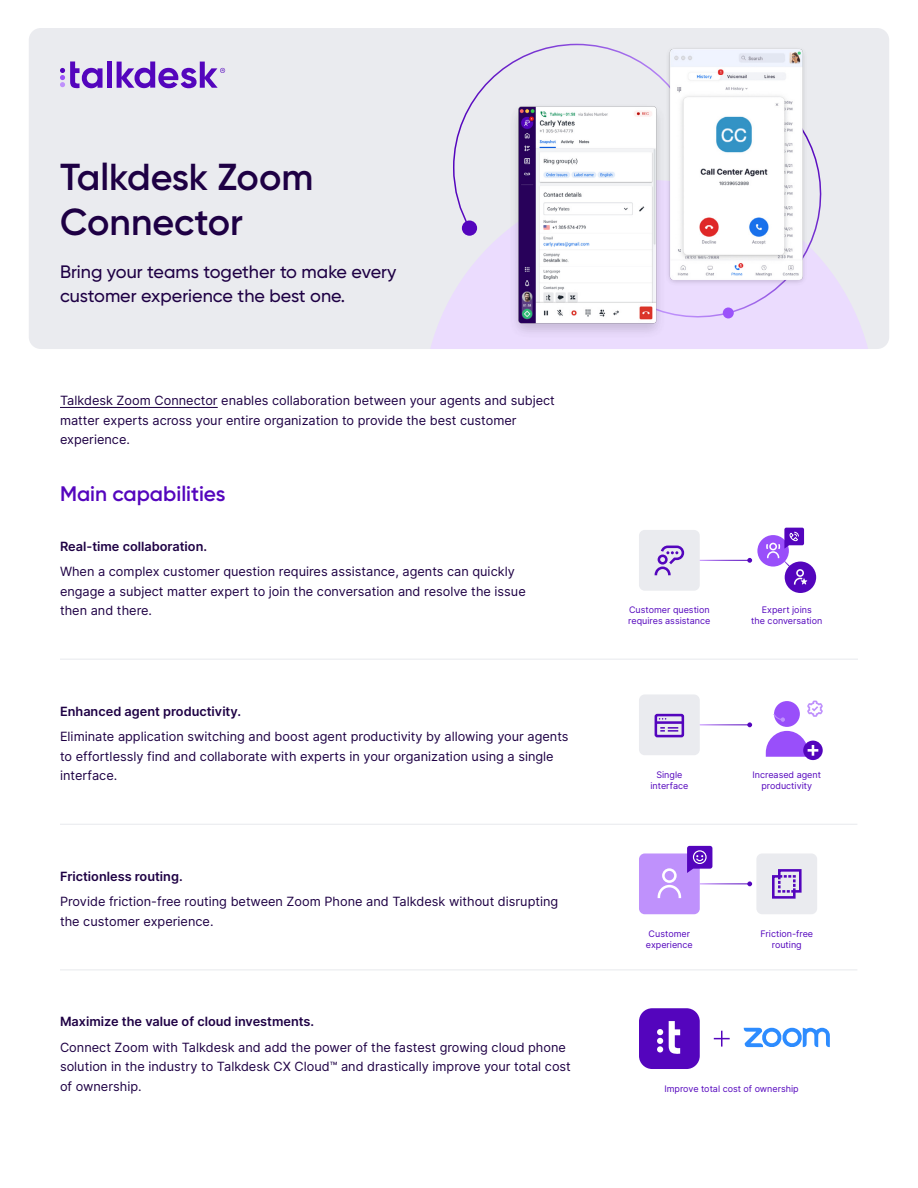
<style>
.page{position:relative;width:918px;height:1188px;background:#fff}
.page>*{position:absolute;margin:0;border:0;box-sizing:border-box;transform-origin:0 0}
.t1{font:600 37.5px/45px "Gilroy";color:#1e0044}
.t2{font:600 21px "Gilroy";color:#5405bd}
.t3{font:500 18px/24px "Gilroy";color:#1e0044}
.t4{font:12.75px/19.5px "Inter";color:#1e0044}
.t5{font:600 12.75px "Inter";color:#1e0044}
.t6{font:9px/10.8px "Inter";color:#5405bd;text-align:center}
</style>
<div class="page">
<div style="left:29px;top:28px;width:860px;height:321px;background:#eaebef;border-radius:12px"></div>
<svg style="left:430px;top:231px;width:438px;height:118px"></svg>
<div style="left:107px;top:62px;width:5px;height:26px;background:#5405bd"></div>
<svg style="left:60px;top:61px;width:43px;height:28px"></svg>
<svg style="left:117px;top:62px;width:108px;height:26px"></svg>
<hr style="left:60px;top:407px;width:158px;height:1px;background:#1e0044">
<hr style="left:60px;top:659px;width:798px;height:1px;background:#eaebef">
<hr style="left:60px;top:824px;width:797px;height:1px;background:#eaebef">
<hr style="left:60px;top:969px;width:797px;height:1px;background:#eaebef">
<svg style="left:453px;top:108px;width:15px;height:121px"></svg>
<img style="left:468px;top:43px;width:382px;height:302px">
<div style="left:723px;top:308px;width:11px;height:10px;background:#9b52fa;border-radius:50%"></div>
<div style="left:462px;top:221px;width:15px;height:15px;background:#5405bd;border-radius:50%"></div>
<div style="left:639px;top:530px;width:61px;height:61px;background:#eaebef;border-radius:6px"></div>
<svg style="left:747px;top:558px;width:5px;height:5px"></svg>
<svg style="left:654px;top:545px;width:31px;height:31px"></svg>
<div style="left:757px;top:535px;width:32px;height:32px;background:#994ffa;border-radius:50%"></div>
<div style="left:785px;top:562px;width:31px;height:31px;background:#5405bd;border-radius:50%"></div>
<svg style="left:765px;top:528px;width:39px;height:41px"></svg>
<div style="left:796px;top:569px;width:8px;height:8px;border:2px solid #fff;border-radius:50%"></div>
<svg style="left:793px;top:577px;width:14px;height:8px"></svg>
<div style="left:639px;top:694px;width:61px;height:61px;background:#eaebef;border-radius:6px"></div>
<svg style="left:747px;top:722px;width:5px;height:5px"></svg>
<div style="left:774px;top:701px;width:26px;height:26px;background:#994ffa;border-radius:50%"></div>
<svg style="left:773px;top:714px;width:12px;height:8px"></svg>
<svg style="left:807px;top:700px;width:16px;height:17px"></svg>
<svg style="left:803px;top:741px;width:20px;height:19px"></svg>
<svg style="left:766px;top:731px;width:52px;height:26px"></svg>
<svg style="left:660px;top:727px;width:18px;height:5px"></svg>
<div style="left:655px;top:714px;width:29px;height:23px;border:3px solid #5405bd;border-radius:2px"></div>
<hr style="left:656px;top:721px;width:27px;height:3px;background:#5405bd">
<svg style="left:659px;top:718px;width:7px;height:2px"></svg>
<div style="left:639px;top:853px;width:61px;height:61px;background:#bf91fc;border-radius:6px"></div>
<div style="left:756px;top:853px;width:61px;height:61px;background:#eaebef;border-radius:6px"></div>
<svg style="left:747px;top:881px;width:5px;height:5px"></svg>
<div style="left:662px;top:868px;width:15px;height:15px;border:3px solid #fff;border-radius:50%"></div>
<svg style="left:657px;top:884px;width:25px;height:15px"></svg>
<svg style="left:772px;top:869px;width:30px;height:30px"></svg>
<svg style="left:687px;top:846px;width:25px;height:27px"></svg>
<svg style="left:714px;top:1031px;width:16px;height:16px"></svg>
<div style="left:639px;top:1008px;width:61px;height:61px;background:#5405bd;border-radius:13px"></div>
<svg style="left:669px;top:1021px;width:11px;height:33px"></svg>
<svg style="left:657px;top:1029px;width:6px;height:15px"></svg>
<div style="left:657px;top:1046px;width:6px;height:7px;background:#fff;border-radius:50%"></div>
<svg style="left:744px;top:1028px;width:86px;height:20px"></svg>
<h1 class="t1" style="left:60px;top:155px;width:255px">Talkdesk Zoom<br>Connector</h1>
<h3 class="t3" style="left:60px;top:260px;width:338px">Bring your teams together to make every customer experience the best one.</h3>
<p class="t4" style="left:60px;top:391px;width:496px">Talkdesk Zoom Connector enables collaboration between your agents and subject matter experts across your entire organization to provide the best customer experience.</p>
<h2 class="t2" style="left:60px;top:481px;width:167px">Main capabilities</h2>
<p class="t5" style="left:60px;top:537px;width:149px">Real-time collaboration.</p>
<p class="t4" style="left:60px;top:561px;width:467px">When a complex customer question requires assistance, agents can quickly engage a subject matter expert to join the conversation and resolve the issue then and there.</p>
<p class="t5" style="left:60px;top:702px;width:183px">Enhanced agent productivity.</p>
<p class="t4" style="left:60px;top:726px;width:510px">Eliminate application switching and boost agent productivity by allowing your agents to effortlessly find and collaborate with experts in your organization using a single interface.</p>
<p class="t5" style="left:60px;top:867px;width:124px">Frictionless routing.</p>
<p class="t4" style="left:60px;top:892px;width:500px">Provide friction-free routing between Zoom Phone and Talkdesk without disrupting the customer experience.</p>
<p class="t5" style="left:60px;top:1012px;width:256px">Maximize the value of cloud investments.</p>
<p class="t4" style="left:60px;top:1037px;width:512px">Connect Zoom with Talkdesk and add the power of the fastest growing cloud phone solution in the industry to Talkdesk CX Cloud™ and drastically improve your total cost of ownership.</p>
<p class="t6" style="left:628px;top:605px;width:84px;text-align:left">Customer question requires assistance</p>
<p class="t6" style="left:751px;top:605px;width:73px">Expert joins<br>the conversation</p>
<p class="t6" style="left:650px;top:769px;width:39px">Single interface</p>
<p class="t6" style="left:752px;top:769px;width:70px">Increased agent productivity</p>
<p class="t6" style="left:646px;top:928px;width:48px">Customer experience</p>
<p class="t6" style="left:760px;top:928px;width:54px">Friction-free routing</p>
<p class="t6" style="left:664px;top:1083px;width:136px">Improve total cost of ownership</p>
</div>
